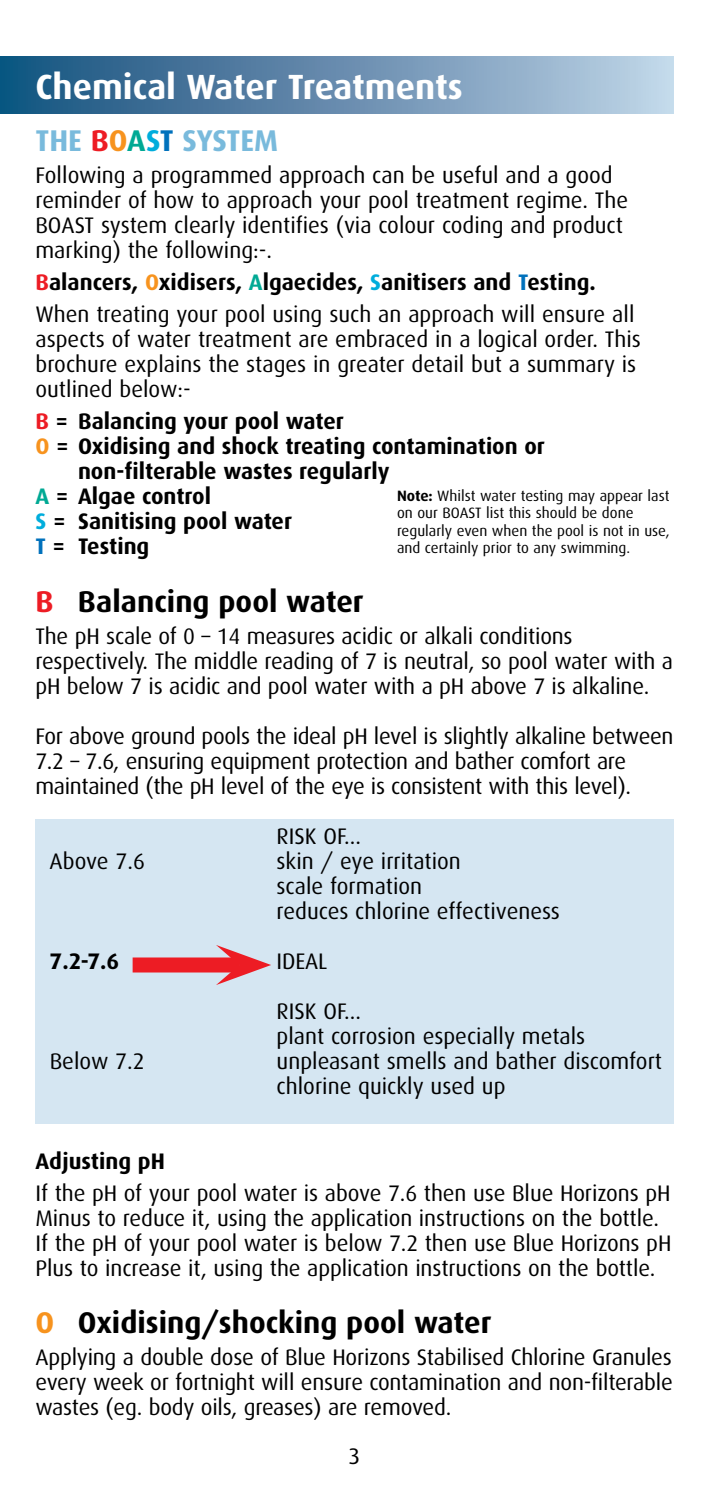
<style>
.page{position:relative;width:709px;height:1489px;background:#fff}
.page>*{position:absolute;margin:0;border:0;box-sizing:border-box;transform-origin:0 0}
.t1{font:700 35px "Dax";color:#fff}
.t2{font:700 30px "Dax";color:#000}
.t3{font:700 30px "Dax";color:#79badc}
.t4{font:22.5px/25px "Dax";letter-spacing:-.005em;color:#000}
.t5{font:700 22.5px "Dax";color:#000}
.t6{font:15px/17.5px "Dax";color:#000}
.s1{color:#ed1c24}
.s2{color:#f7931e}
.s3{color:#00a994}
.s4{color:#00addc}
.s5{color:#0071bc}
.s6{font-weight:700;color:#ed1c24}
.s7{font-weight:700}
.s8{font-weight:700;color:#f7931e}
.s9{font-weight:700;color:#00a994}
.s10{font-weight:700;color:#00addc}
.s11{font-weight:700;color:#0071bc}
</style>
<div class="page">
<div style="left:0;top:57px;width:673px;height:56px;background:linear-gradient(to right,#114e7c,#bfd1e5)"></div>
<div style="left:35px;top:819px;width:638px;height:304px;background:#d5e6f2"></div>
<div style="left:133px;top:957px;width:106px;height:15px;background:#ed1c24"></div>
<svg style="left:216px;top:945px;width:55px;height:40px"></svg>
<h1 class="t1" style="left:35px;top:67px;width:429px">Chemical Water Treatments</h1>
<h2 class="t3" style="left:35px;top:123px;width:194px">THE <span class="s1">B</span><span class="s2">O</span><span class="s3">A</span><span class="s4">S</span><span class="s5">T</span> system</h2>
<p class="t4" style="left:35px;top:163px;width:594px">Following a programmed approach can be useful and a good reminder of how to approach your pool treatment regime. The boast system clearly identifies (via colour coding and product marking) the following:-.</p>
<p class="t4" style="left:35px;top:266px;width:600px;line-height:32px"><span class="s6">B</span><span class="s7">alancers,</span> <span class="s8">O</span><span class="s7">xidisers,</span> <span class="s9">A</span><span class="s7">lgaecides,</span> <span class="s10">S</span><span class="s7">anitisers and</span> <span class="s11">T</span><span class="s7">esting.<br></span>When treating your pool using such an approach will ensure all</p>
<p class="t4" style="left:35px;top:327px;width:607px">aspects of water treatment are embraced in a logical order. This brochure explains the stages in greater detail but a summary is outlined below:-</p>
<p class="t5" style="left:35px;top:408px;width:310px"><span class="s1">B</span> = Balancing your pool water</p>
<p class="t5" style="left:35px;top:433px;width:511px"><span class="s2">O</span> = Oxidising and shock treating contamination or</p>
<p class="t5" style="left:78px;top:458px;width:313px">non-filterable wastes regularly</p>
<p class="t5" style="left:35px;top:483px;width:177px"><span class="s3">A</span> = Algae control</p>
<p class="t5" style="left:35px;top:508px;width:258px"><span class="s4">S</span> = Sanitising pool water</p>
<p class="t5" style="left:35px;top:533px;width:115px"><span class="s5">T</span> = Testing</p>
<h2 class="t2" style="left:35px;top:584px;width:330px"><span class="s1">B</span> Balancing pool water</h2>
<p class="t4" style="left:35px;top:623px;width:639px">The pH scale of 0 – 14 measures acidic or alkali conditions respectively. The middle reading of 7 is neutral, so pool water with a pH below 7 is acidic and pool water with a pH above 7 is alkaline.</p>
<p class="t4" style="left:35px;top:723px;width:639px">For above ground pools the ideal pH level is slightly alkaline between<br>7.2 – 7.6, ensuring equipment protection and bather comfort are maintained (the pH level of the eye is consistent with this level).</p>
<p class="t4" style="left:276px;top:823px;width:86px">Risk of...</p>
<p class="t4" style="left:35px;top:848px;width:111px">Above 7.6</p>
<p class="t4" style="left:276px;top:848px;width:285px">skin / eye irritation<br>scale formation<br>reduces chlorine effectiveness</p>
<p class="t5" style="left:50px;top:948px;width:71px">7.2-7.6</p>
<p class="t4" style="left:276px;top:948px;width:49px">Ideal</p>
<p class="t4" style="left:276px;top:998px;width:310px">Risk of...<br>plant corrosion especially metals</p>
<p class="t4" style="left:35px;top:1048px;width:111px">Below 7.2</p>
<p class="t4" style="left:276px;top:1048px;width:387px">unpleasant smells and bather discomfort chlorine quickly used up</p>
<p class="t6" style="left:397px;top:487px;width:274px"><span class="s7">Note:</span> Whilst water testing may appear last on our BOAST list this should be done regularly even when the pool is not in use, and certainly prior to any swimming.</p>
<p class="t5" style="left:35px;top:1148px;width:131px">Adjusting pH</p>
<p class="t4" style="left:35px;top:1180px;width:637px">If the pH of your pool water is above 7.6 then use Blue Horizons pH Minus to reduce it, using the application instructions on the bottle.<br>If the pH of your pool water is below 7.2 then use Blue Horizons pH Plus to increase it, using the application instructions on the bottle.</p>
<h2 class="t2" style="left:35px;top:1305px;width:457px"><span class="s2">O</span> Oxidising/shocking pool water</h2>
<p class="t4" style="left:35px;top:1345px;width:639px;text-align:justify">Applying a double dose of Blue Horizons Stabilised Chlorine Granules every week or fortnight will ensure contamination and non-filterable wastes (eg. body oils, greases) are removed.</p>
<p class="t4" style="left:348px;top:1443px;width:13px">3</p>
</div>
